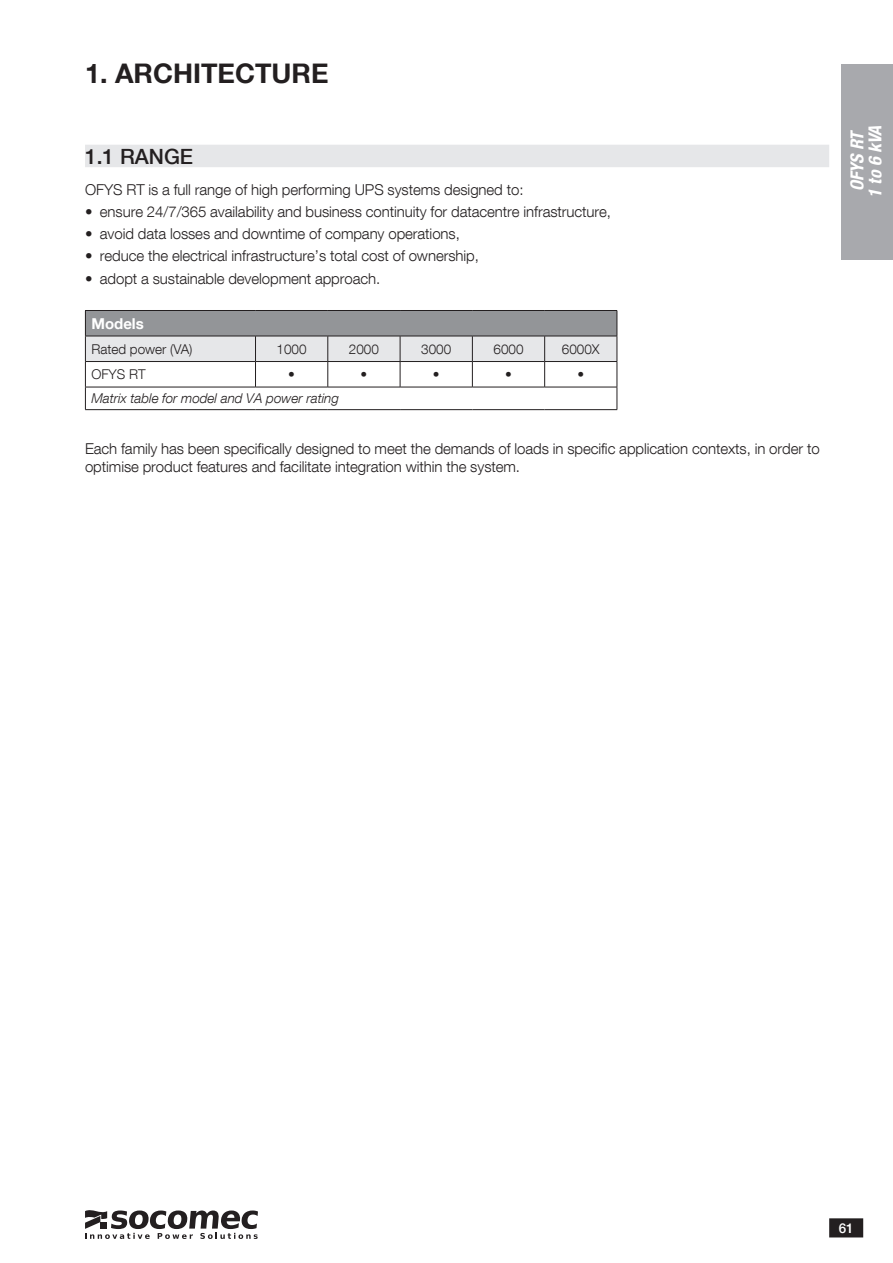
<style>
.page{position:relative;width:893px;height:1263px;background:#fff}
.page>*{position:absolute;margin:0;border:0;box-sizing:border-box;transform-origin:0 0}
.t1{font:700 27px "Helvetica Neue LT Com";color:#231f20}
.t2{font:500 21px "Helvetica Neue LT Com";color:#231f20}
.t3{font:italic 700 condensed 18px/18px "Helvetica Neue LT Com";color:#fff;text-align:center}
.t4{font:300 15px/18px "Helvetica Neue LT Com";letter-spacing:-.005em;color:#231f20}
.t5{font:700 15px "Helvetica Neue LT Com";color:#fff}
.t6{font:300 13.5px "Helvetica Neue LT Com";color:#231f20}
.t7{font:italic 300 13.5px "Helvetica Neue LT Com";color:#231f20}
.t8{font:500 13.5px "Helvetica Neue LT Com";color:#fff}
</style>
<div class="page">
<div style="left:85px;top:145px;width:744px;height:22px;background:#e6e7e9"></div>
<hr style="left:85px;top:409px;width:170px;height:1px;background:#231f20">
<hr style="left:255px;top:409px;width:73px;height:1px;background:#231f20">
<hr style="left:328px;top:409px;width:72px;height:1px;background:#231f20">
<hr style="left:400px;top:409px;width:72px;height:1px;background:#231f20">
<hr style="left:472px;top:409px;width:73px;height:1px;background:#231f20">
<hr style="left:545px;top:409px;width:72px;height:1px;background:#231f20">
<hr style="left:85px;top:310px;width:170px;height:1px;background:#231f20">
<svg style="left:85px;top:311px;width:533px;height:98px"></svg>
<hr style="left:255px;top:310px;width:73px;height:1px;background:#231f20">
<hr style="left:328px;top:310px;width:72px;height:1px;background:#231f20">
<hr style="left:400px;top:310px;width:72px;height:1px;background:#231f20">
<hr style="left:472px;top:310px;width:73px;height:1px;background:#231f20">
<hr style="left:545px;top:310px;width:72px;height:1px;background:#231f20">
<div style="left:842px;top:64px;width:51px;height:195px;background:#a8a9ad"></div>
<svg style="left:85px;top:1210px;width:173px;height:29px"></svg>
<div style="left:100px;top:1222px;width:7px;height:7px;background:#231f20"></div>
<div style="left:830px;top:1219px;width:32px;height:18px;background:#231f20"></div>
<div style="left:829px;top:1218px;width:34px;height:19px;border:2px solid #231f20"></div>
<h1 class="t1" style="left:85px;top:56px;width:245px">1. ARCHITECTURE</h1>
<h2 class="t2" style="left:85px;top:144px;width:110px">1.1 RANGE</h2>
<p class="t4" style="left:85px;top:180px;width:11px">OFYS</p>
<p class="t4" style="left:126px;top:180px;width:399px">RT is a full range of high performing UPS systems designed to:</p>
<p class="t4" style="left:85px;top:202px;width:528px">• ensure 24/7/365 availability and business continuity for datacentre infrastructure,</p>
<p class="t4" style="left:85px;top:224px;width:376px">• avoid data losses and downtime of company operations,</p>
<p class="t4" style="left:85px;top:247px;width:395px">• reduce the electrical infrastructure’s total cost of ownership,</p>
<p class="t4" style="left:85px;top:269px;width:297px">• adopt a sustainable development approach.</p>
<p class="t5" style="left:91px;top:314px;width:54px">Models</p>
<p class="t6" style="left:91px;top:340px;width:103px">Rated power (VA)</p>
<p class="t6" style="left:277px;top:340px;width:32px">1000</p>
<p class="t6" style="left:349px;top:340px;width:32px">2000</p>
<p class="t6" style="left:421px;top:340px;width:32px">3000</p>
<p class="t6" style="left:493px;top:340px;width:32px">6000</p>
<p class="t6" style="left:562px;top:340px;width:39px">6000X</p>
<p class="t6" style="left:91px;top:366px;width:10px">OFYS</p>
<p class="t6" style="left:129px;top:366px;width:18px">RT</p>
<p class="t6" style="left:288px;top:366px;width:8px">•</p>
<p class="t6" style="left:361px;top:366px;width:8px">•</p>
<p class="t6" style="left:433px;top:366px;width:8px">•</p>
<p class="t6" style="left:505px;top:366px;width:8px">•</p>
<p class="t6" style="left:577px;top:366px;width:8px">•</p>
<p class="t7" style="left:91px;top:390px;width:249px">Matrix table for model and VA power rating</p>
<p class="t4" style="left:85px;top:440px;width:736px">Each family has been specifically designed to meet the demands of loads in specific application contexts, in order to optimise product features and facilitate integration within the system.</p>
<p class="t3" style="left:848px;top:198px;width:73px;rotate:-90deg">OFYS RT<br>1 to 6 kVA</p>
<p class="t8" style="left:839px;top:1220px;width:17px">61</p>
</div>
